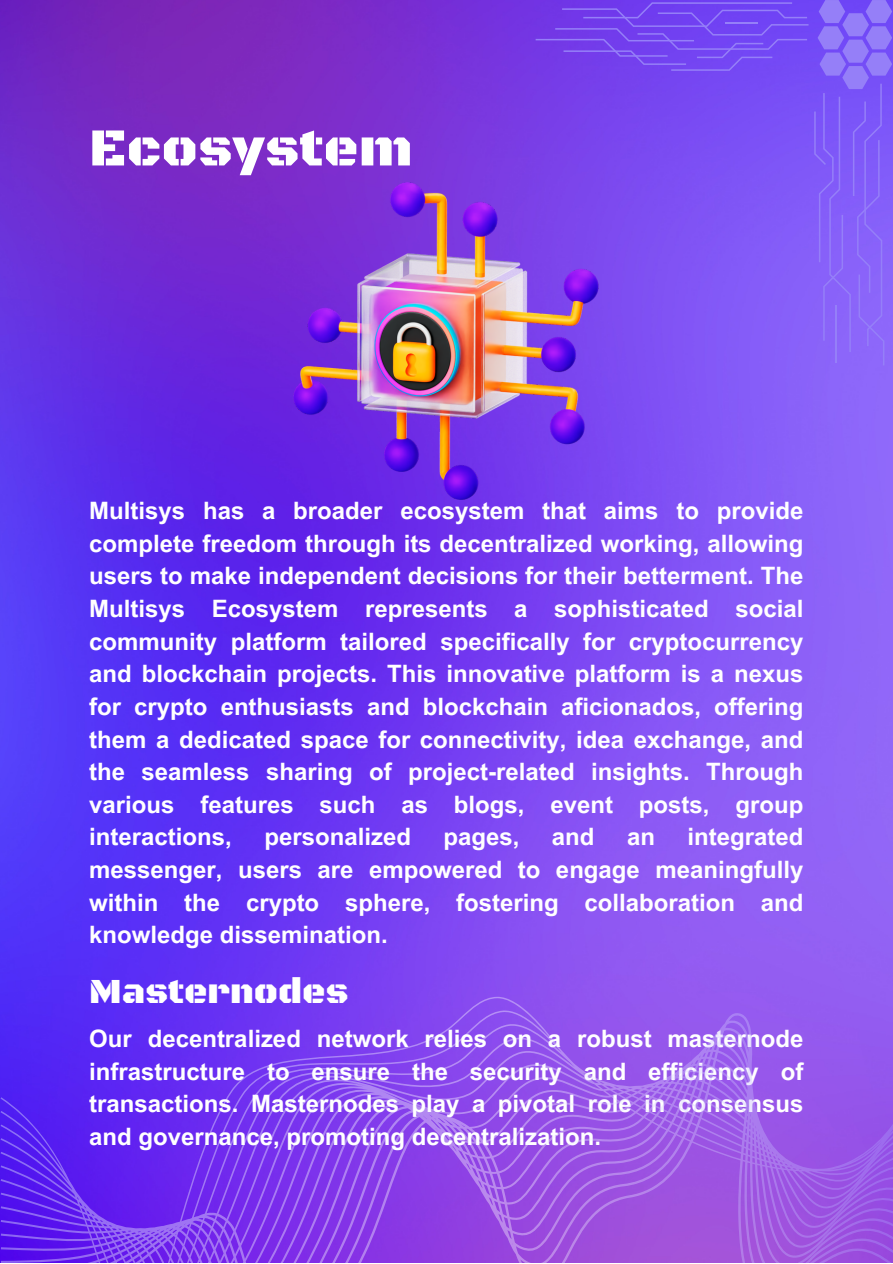
<style>
.page{position:relative;width:893px;height:1264px;background:#fff}
.page>*{position:absolute;margin:0;border:0;box-sizing:border-box;transform-origin:0 0}
.t1{font:54px "Black Ops One";color:#fff}
.t2{font:36px "Black Ops One";color:#fff}
.t3{font:700 24px/32.5px "Arial MT Pro";color:#fff;text-align:justify}
</style>
<div class="page">
<img style="left:0;top:0;width:892px;height:1262px">
<svg style="left:1px;top:996px;width:891px;height:266px;background:#8646eb"></svg>
<svg style="left:814px;top:0;width:78px;height:365px;background:#8663f8"></svg>
<svg style="left:535px;top:2px;width:273px;height:69px;background:#7546ef"></svg>
<hr style="left:725px;top:22px;width:32px;height:2px;background:#957ff8">
<img style="left:294px;top:183px;width:304px;height:317px">
<p class="t1" style="left:89px;top:116px;width:324px">Ecosystem</p>
<p class="t3" style="left:89px;top:497px;width:715px">Multisys has a broader ecosystem that aims to provide complete freedom through its decentralized working, allowing users to make independent decisions for their betterment. The Multisys Ecosystem represents a sophisticated social community platform tailored specifically for cryptocurrency and blockchain projects. This innovative platform is a nexus for crypto enthusiasts and blockchain aficionados, offering them a dedicated space for connectivity, idea exchange, and the seamless sharing of project-related insights. Through various features such as blogs, event posts, group interactions,</p>
<p class="t3" style="left:89px;top:823px;width:715px;text-indent:598px">integrated messenger, users are empowered to engage meaningfully within the crypto sphere, fostering collaboration and knowledge dissemination.</p>
<p class="t3" style="left:264px;top:823px;width:148px">personalized</p>
<p class="t3" style="left:443px;top:823px;width:77px">pages,</p>
<p class="t3" style="left:552px;top:823px;width:44px">and</p>
<p class="t3" style="left:627px;top:823px;width:29px">an</p>
<p class="t2" style="left:89px;top:969px;width:261px">Masternodes</p>
<p class="t3" style="left:89px;top:1025px;width:715px">Our decentralized network relies on a robust masternode infrastructure to ensure the security and efficiency of transactions. Masternodes play a pivotal role in consensus and governance, promoting decentralization.</p>
</div>
